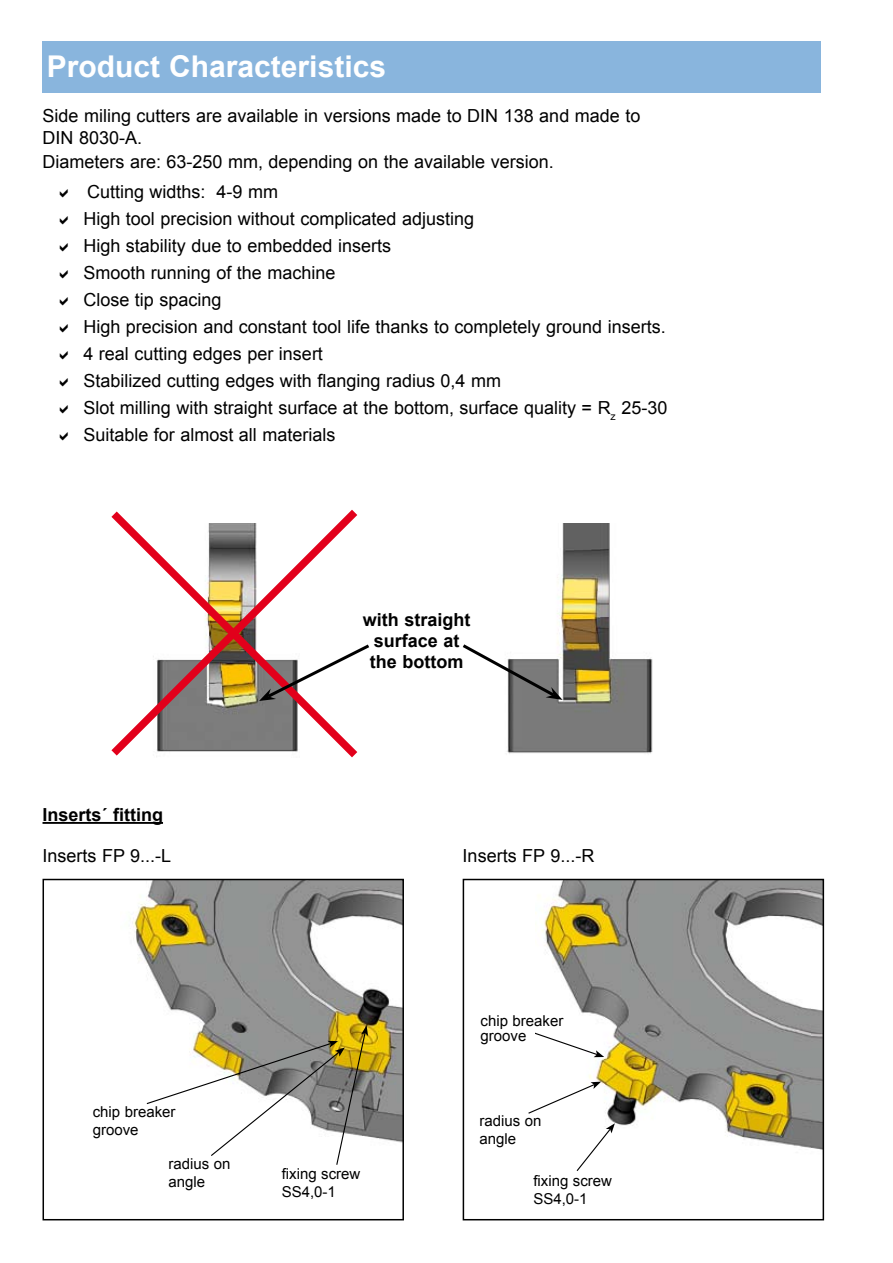
<style>
.page{position:relative;width:893px;height:1263px;background:#fff}
.page>*{position:absolute;margin:0;border:0;box-sizing:border-box;transform-origin:0 0}
.t1{font:700 30px "Arial";color:#fff}
.t2{font:18px/27px "Arial";color:#000}
.t3{font:700 18px/21px "Arial";color:#000;text-align:center}
.t4{font:15px/18px "Arial";color:#000}
</style>
<div class="page">
<img style="left:507px;top:524px;width:146px;height:230px">
<svg style="left:111px;top:509px;width:247px;height:249px"></svg>
<svg style="left:259px;top:642px;width:110px;height:59px"></svg>
<svg style="left:462px;top:642px;width:101px;height:58px"></svg>
<img style="left:130px;top:882px;width:271px;height:261px">
<div style="left:43px;top:879px;width:361px;height:341px;border:2px solid #000"></div>
<img style="left:538px;top:882px;width:283px;height:268px">
<div style="left:463px;top:879px;width:361px;height:341px;border:2px solid #000"></div>
<svg style="left:535px;top:1029px;width:69px;height:28px"></svg>
<svg style="left:528px;top:1081px;width:73px;height:34px"></svg>
<svg style="left:575px;top:1123px;width:40px;height:48px"></svg>
<svg style="left:145px;top:1025px;width:223px;height:140px"></svg>
<hr style="left:43px;top:822px;width:120px;height:2px;background:#000">
<div style="left:43px;top:41px;width:778px;height:51px;background:#89b5dd"></div>
<div style="left:479px;top:1115px;width:85px;height:32px;background:#fff"></div>
<div style="left:480px;top:1015px;width:89px;height:16px;background:#fff"></div>
<h1 class="t1" style="left:47px;top:47px;width:341px">Product Characteristics</h1>
<p class="t2" style="left:43px;top:105px;width:599px;line-height:21.6px">Side miling cutters are available in versions made to DIN 138 and made to<br>DIN 8030-A.</p>
<p class="t2" style="left:87px;top:147px;width:468px;line-height:30px;text-indent:-44px">Diameters are: 63-250 mm, depending on the available version.<br>Cutting widths: 4-9 mm</p>
<p class="t2" style="left:83px;top:205px;width:586px">High tool precision without complicated adjusting<br>High stability due to embedded inserts<br>Smooth running of the machine<br>Close tip spacing<br>High precision and constant tool life thanks to completely ground inserts.<br>4 real cutting edges per insert<br>Stabilized cutting edges with flanging radius 0,4 mm<br>Slot milling with straight surface at the bottom, surface quality = R<sub>z</sub> 25-30<br>Suitable for almost all materials</p>
<p class="t3" style="left:43px;top:805px;width:122px">Inserts´ fitting</p>
<p class="t3" style="left:363px;top:609px;width:109px">with straight surface at the bottom</p>
<p class="t2" style="left:43px;top:842px;width:130px">Inserts FP 9...-L</p>
<p class="t2" style="left:463px;top:842px;width:133px">Inserts FP 9...-R</p>
<p class="t4" style="left:93px;top:1103px;width:84px">chip breaker groove</p>
<p class="t4" style="left:168px;top:1154px;width:64px">radius on angle</p>
<p class="t4" style="left:480px;top:1013px;width:84px;line-height:15.6px">chip breaker groove</p>
<p class="t4" style="left:479px;top:1111px;width:64px">radius on angle</p>
<p class="t4" style="left:282px;top:1165px;width:80px">fixing screw<br>SS4,0-1</p>
<p class="t4" style="left:533px;top:1172px;width:80px">fixing screw<br>SS4,0-1</p>
</div>
